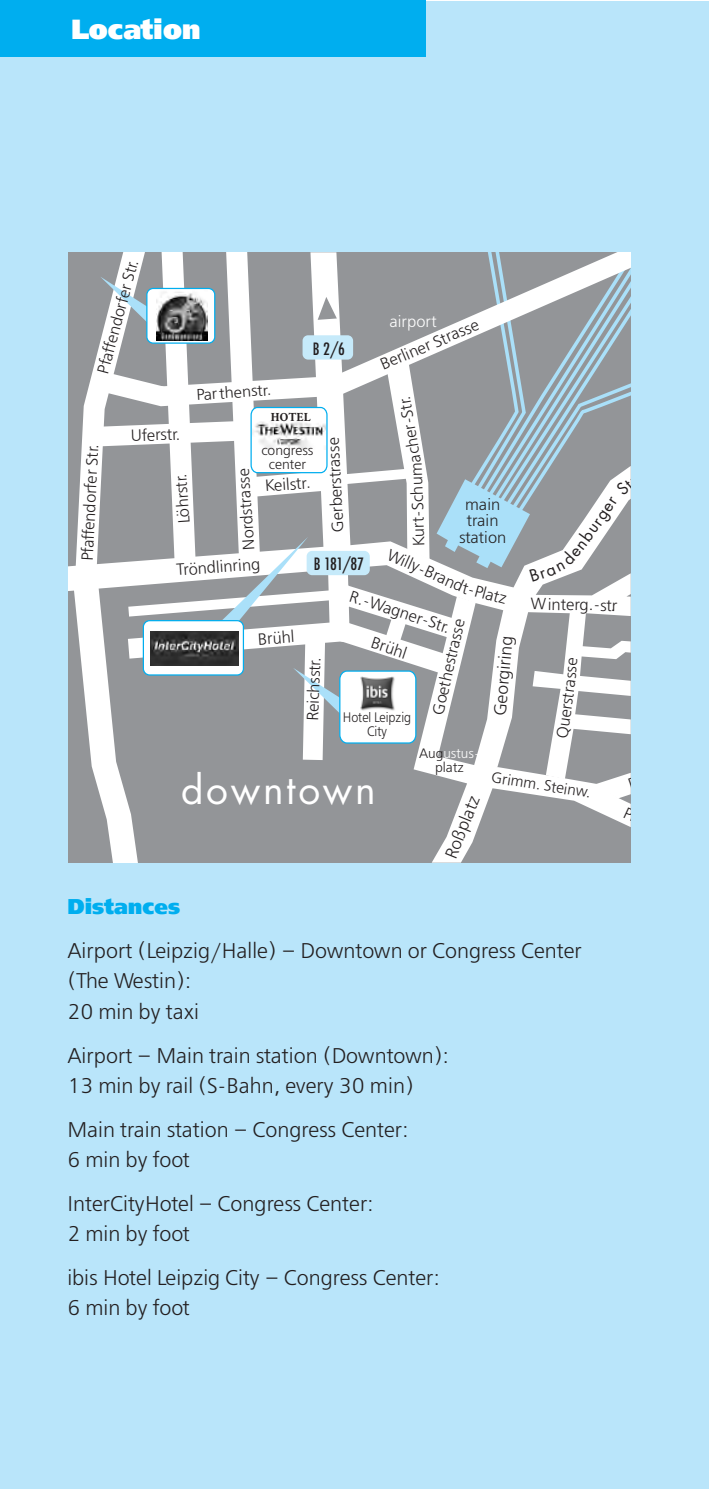
<style>
.page{position:relative;width:709px;height:1489px;background:#fff}
.page>*{position:absolute;margin:0;border:0;box-sizing:border-box;transform-origin:0 0}
.t1{font:39px "Futura";letter-spacing:.07em;color:#fff}
.t2{font:27.5px "Free Set Black C";color:#fff}
.t3{font:300 21.25px/30px "Free Set W08";color:#231f20}
.t4{font:21.25px "Free Set Black C";color:#00aeef}
.t5{font:300 17.25px "Free Set W08";color:#231f20}
.t6{font:500 condensed 16.5px "Futura";color:#231f20}
.t7{font:300 16.25px/16.8px "Free Set W08";color:#231f20;text-align:center}
.t8{font:300 16.25px "Free Set W08";color:#fff}
.t9{font:16.25px "Futura";color:#231f20}
.t10{font:300 15.5px "Free Set W08";color:#231f20;scale:1.04 1}
.t11{font:300 15px "Free Set W08";color:#231f20}
.t12{font:300 13.75px "Free Set W08";color:#231f20;scale:.9 1}
.t13{font:300 13.75px "Free Set W08";color:#231f20}
.t14{font:300 13.5px/13.5px "Free Set W08";color:#231f20;text-align:center}
.t15{font:700 12.5px "Crimson";color:#231f20}
.s1{color:#fff}
</style>
<div class="page">
<div style="left:0;top:2px;width:709px;height:1486px;background:#b9e5fa"></div>
<div style="left:0;top:0;width:425px;height:57px;background:#00aeef"></div>
<svg style="left:68px;top:252px;width:562px;height:610px;background:#b4b8bb"></svg>
<p class="t2" style="left:71px;top:14px;width:132px">Location</p>
<p class="t7" style="left:95px;top:371px;width:119px;rotate:-75deg">Pfaffendorfer Str.</p>
<p class="t6" style="left:313px;top:338px;width:34px">B 2/6</p>
<p class="t8" style="left:389px;top:311px;width:49px">airport</p>
<p class="t7" style="left:378px;top:357px;width:107px;rotate:-23deg">Berliner Strasse</p>
<p class="t7" style="left:79px;top:560px;width:119px;rotate:-87deg">Pfaffendorfer Str.</p>
<p class="t10" style="left:196px;top:385px;width:74px;rotate:-4deg">Parthenstr.</p>
<p class="t7" style="left:407px;top:464px;width:69px;rotate:-100deg">acher-Str.</p>
<p class="t15" style="left:271px;top:409px;width:42px">HOTEL</p>
<p class="t7" style="left:130px;top:427px;width:51px;rotate:-2deg">Uferstr.</p>
<p class="t7" style="left:176px;top:524px;width:52px;rotate:-94deg">Löhrstr.</p>
<p class="t7" style="left:330px;top:532px;width:96px;rotate:-93deg">Gerberstrasse</p>
<p class="t6" style="left:314px;top:553px;width:52px">B 181/87</p>
<p class="t13" style="left:261px;top:442px;width:54px">congress</p>
<p class="t13" style="left:269px;top:456px;width:39px">center</p>
<p class="t7" style="left:410px;top:546px;width:85px;rotate:-92deg">Kurt-Schum</p>
<p class="t7" style="left:241px;top:550px;width:83px;rotate:-94deg">Nordstrasse</p>
<p class="t7" style="left:264px;top:477px;width:47px;rotate:-4deg">Keilstr.</p>
<p class="t7" style="left:459px;top:495px;width:49px">main train station</p>
<p class="t7" style="left:391px;top:546px;width:84px;rotate:24deg">Willy-Brand</p>
<p class="t7" style="left:176px;top:561px;width:85px;rotate:-4deg">Tröndlinring</p>
<p class="t7" style="left:465px;top:579px;width:47px;rotate:15deg">t-Platz</p>
<p class="t7" style="left:352px;top:587px;width:106px;rotate:18deg">R.-Wagner-Str.</p>
<p class="t7" style="left:429px;top:712px;width:100px;rotate:-77deg">Goethestrasse</p>
<p class="t7" style="left:257px;top:631px;width:38px;rotate:-4deg">Brühl</p>
<p class="t7" style="left:374px;top:634px;width:38px;rotate:18deg">Brühl</p>
<p class="t5" style="left:489px;top:714px;width:81px;rotate:-85deg">Georgiring</p>
<p class="t7" style="left:304px;top:720px;width:65px;rotate:-88deg">Reichsstr.</p>
<p class="t12" style="left:343px;top:709px;width:77px">Hotel Leipzig</p>
<p class="t12" style="left:367px;top:722px;width:24px">City</p>
<p class="t9" style="left:612px;top:483px;width:28px;rotate:-40deg">Str.</p>
<p class="t7" style="left:530px;top:595px;width:89px;rotate:1deg">Winterg.-str.</p>
<p class="t7" style="left:553px;top:737px;width:61px;rotate:-82deg">Querstra</p>
<p class="t1" style="left:181px;top:763px;width:196px">downtown</p>
<p class="t14" style="left:419px;top:747px;width:62px">Aug<span class="s1">ustus&shy;</span>platz</p>
<p class="t5" style="left:440px;top:853px;width:67px;rotate:-68deg">Roßplatz</p>
<p class="t11" style="left:493px;top:767px;width:102px;rotate:9deg">Grimm. Steinw.</p>
<p class="t4" style="left:67px;top:894px;width:114px">Distances</p>
<p class="t3" style="left:67px;top:936px;width:516px">Airport (Leipzig/Halle) – Downtown or Congress Center (The Westin):</p>
<p class="t3" style="left:67px;top:996px;width:133px">20 min by taxi</p>
<p class="t3" style="left:67px;top:1040px;width:383px">Airport – Main train station (Downtown):</p>
<p class="t3" style="left:67px;top:1070px;width:348px">13 min by rail (S-Bahn, every 30 min)</p>
<p class="t3" style="left:67px;top:1114px;width:342px">Main train station – Congress Center:</p>
<p class="t3" style="left:67px;top:1144px;width:124px">6 min by foot</p>
<p class="t3" style="left:67px;top:1188px;width:308px">InterCityHotel – Congress Center:</p>
<p class="t3" style="left:67px;top:1218px;width:124px">2 min by foot</p>
<p class="t3" style="left:67px;top:1262px;width:374px">ibis Hotel Leipzig City – Congress Center:</p>
<p class="t3" style="left:67px;top:1292px;width:124px">6 min by foot</p>
</div>
